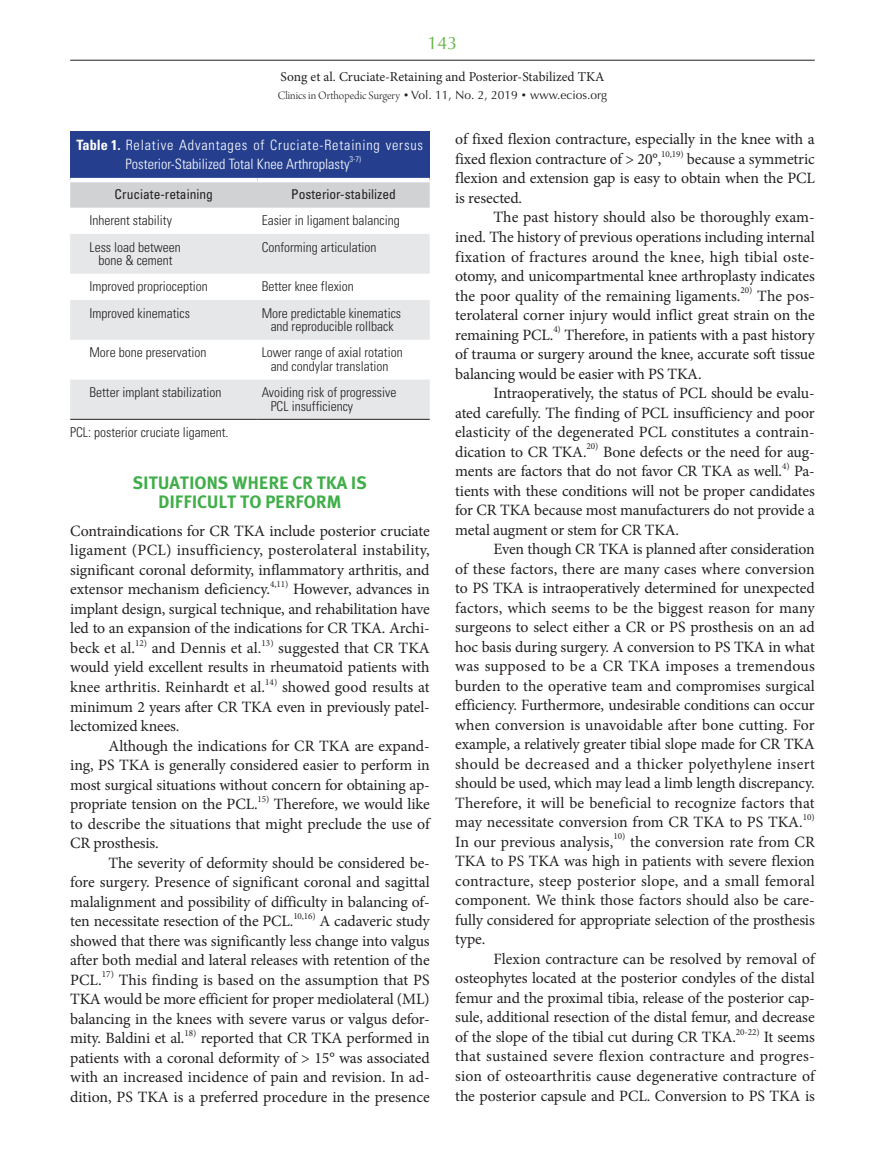
<style>
.page{position:relative;width:885px;height:1170px;background:#fff}
.page>*{position:absolute;margin:0;border:0;box-sizing:border-box;transform-origin:0 0}
.서론{font:700 18px/19.5px "Meta Plus";letter-spacing:-.01em;color:#40ae49;text-align:center}
.t1{font:18px "Optima LT Std";color:#63b445}
.본문{font:15.75px/19.5px "Minion Pro";letter-spacing:-.01em;color:#231f20;text-align:justify}
.본문-첫문단{font:15.75px/19.5px "Minion Pro";letter-spacing:-.01em;color:#231f20;text-align:justify}
.표_제목{font:300 condensed 14.25px/19.5px "Univers LT Std";letter-spacing:.055em;color:#fff}
.표_본문{font:300 condensed 13.5px "Univers LT Std";color:#231f20}
.t2{font:13.5px "Minion Pro";color:#231f20}
.표_1_Line{font:condensed 13.5px "Univers LT Std";color:#231f20}
.t3{font:12px "Optima LT Std";color:#231f20}
.본문-2{font:9.15px "Minion Pro";letter-spacing:-.01em;color:#231f20}
.본문-첫문단-2{font:9.15px "Minion Pro";color:#231f20}
.표_제목-2{font:300 condensed 8.25px "Univers LT Std";color:#fff}
.s1{font-family:"Arno Pro Light Display"}
.s2{font-size:9px}
.s3{font-weight:700}
</style>
<div class="page">
<hr style="left:70px;top:60px;width:744px;height:1px;background:#231f20">
<div style="left:70px;top:131px;width:359px;height:49px;background:#253f8e"></div>
<svg style="left:70px;top:182px;width:359px;height:26px;background:#d2d3d5"></svg>
<svg style="left:70px;top:234px;width:359px;height:185px;fill:#e6e7e9"></svg>
<hr style="left:70px;top:178px;width:187px;height:4px;background:#fff">
<hr style="left:257px;top:178px;width:172px;height:4px;background:#fff">
<hr style="left:70px;top:419px;width:187px;height:1px;background:#231f20">
<hr style="left:257px;top:419px;width:172px;height:1px;background:#231f20">
<p class="t1" style="left:427px;top:32px;width:32px">143</p>
<p class="t2" style="left:280px;top:68px;width:325px">Song et al. Cruciate-Retaining and Posterior-Stabilized TKA</p>
<p class="t3" style="left:278px;top:88px;width:331px"><span class="s1">Clinics in Orthopedic Surgery</span> <span class="s2">•</span> Vol. 11, No. 2, 2019 <span class="s2">•</span> www.ecios.org</p>
<p class="표_제목" style="left:125px;top:135px;width:299px;text-indent:-49px"><span class="s3">Table 1.</span> Relative Advantages of Cruciate-Retaining versus<br>Posterior-Stabilized Total Knee Arthroplasty</p>
<p class="표_제목-2" style="left:349px;top:155px;width:13px">3-7)</p>
<p class="표_1_Line" style="left:115px;top:186px;width:100px">Cruciate-retaining</p>
<p class="표_1_Line" style="left:291px;top:186px;width:106px">Posterior-stabilized</p>
<p class="표_본문" style="left:89px;top:212px;width:84px">Inherent stability</p>
<p class="표_본문" style="left:261px;top:212px;width:139px">Easier in ligament balancing</p>
<p class="표_본문" style="left:89px;top:239px;width:93px">Less load between</p>
<p class="표_본문" style="left:98px;top:252px;width:76px">bone &amp; cement</p>
<p class="표_본문" style="left:261px;top:239px;width:116px">Conforming articulation</p>
<p class="표_본문" style="left:89px;top:278px;width:120px">Improved proprioception</p>
<p class="표_본문" style="left:261px;top:278px;width:94px">Better knee flexion</p>
<p class="표_본문" style="left:89px;top:305px;width:102px">Improved kinematics</p>
<p class="표_본문" style="left:261px;top:305px;width:141px">More predictable kinematics</p>
<p class="표_본문" style="left:270px;top:318px;width:124px">and reproducible rollback</p>
<p class="표_본문" style="left:89px;top:344px;width:118px">More bone preservation</p>
<p class="표_본문" style="left:261px;top:344px;width:142px">Lower range of axial rotation</p>
<p class="표_본문" style="left:270px;top:358px;width:119px">and condylar translation</p>
<p class="표_본문" style="left:89px;top:384px;width:133px">Better implant stabilization</p>
<p class="표_본문" style="left:261px;top:384px;width:136px">Avoiding risk of progressive</p>
<p class="표_본문" style="left:270px;top:398px;width:84px">PCL insufficiency</p>
<p class="표_본문" style="left:70px;top:424px;width:160px">PCL: posterior cruciate ligament.</p>
<p class="서론" style="left:133px;top:472px;width:235px">SITUATIONS WHERE CR TKA IS<br>DIFFICULT TO PERFORM</p>
<p class="본문-첫문단" style="left:70px;top:521px;width:361px">Contraindications for CR TKA include posterior cruciate ligament (PCL) insufficiency, posterolateral instability, significant coronal deformity, inflammatory arthritis, and extensor mechanism deficiency.</p>
<p class="본문-첫문단-2" style="left:270px;top:578px;width:20px">4,11)</p>
<p class="본문-첫문단" style="left:70px;top:579px;width:361px;text-indent:223px">However, advances in implant design, surgical technique, and rehabilitation have led to an expansion of the indications for CR TKA. Archi&shy;beck et al.</p>
<p class="본문-첫문단-2" style="left:135px;top:636px;width:14px">12)</p>
<p class="본문-첫문단" style="left:152px;top:638px;width:111px">and Dennis et al.</p>
<p class="본문-첫문단-2" style="left:261px;top:636px;width:14px">13)</p>
<p class="본문-첫문단" style="left:70px;top:638px;width:361px;text-indent:208px">suggested that CR TKA would yield excellent results in rheumatoid patients with knee arthritis. Reinhardt et al.</p>
<p class="본문-첫문단-2" style="left:265px;top:675px;width:14px">14)</p>
<p class="본문-첫문단" style="left:70px;top:677px;width:361px;text-indent:212px">showed good results at minimum 2 years after CR TKA even in previously patel&shy;lectomized knees.</p>
<p class="본문" style="left:70px;top:735px;width:361px;text-indent:38px">Although the indications for CR TKA are expand&shy;ing, PS TKA is generally considered easier to perform in most surgical situations without concern for obtaining ap&shy;propriate tension on the PCL.</p>
<p class="본문-2" style="left:257px;top:792px;width:13px">15)</p>
<p class="본문" style="left:70px;top:794px;width:361px;text-indent:204px">Therefore, we would like to describe the situations that might preclude the use of CR prosthesis.</p>
<p class="본문" style="left:70px;top:852px;width:361px;text-indent:38px">The severity of deformity should be considered be&shy;fore surgery. Presence of significant coronal and sagittal malalignment and possibility of difficulty in balancing of&shy;ten necessitate resection of the PCL.</p>
<p class="본문-2" style="left:293px;top:909px;width:24px">10,16)</p>
<p class="본문" style="left:70px;top:911px;width:361px;text-indent:249px">A cadaveric study showed that there was significantly less change into valgus after both medial and lateral releases with retention of the PCL.</p>
<p class="본문-2" style="left:102px;top:968px;width:14px">17)</p>
<p class="본문" style="left:70px;top:969px;width:361px;text-indent:49px">This finding is based on the assumption that PS TKA would be more efficient for proper mediolateral (ML) balancing in the knees with severe varus or valgus defor&shy;mity. Baldini et al.</p>
<p class="본문-2" style="left:184px;top:1026px;width:13px">18)</p>
<p class="본문" style="left:70px;top:1028px;width:361px;text-indent:130px">reported that CR TKA performed in patients with a coronal deformity of &gt; 15° was associated with an increased incidence of pain and revision. In ad&shy;dition, PS TKA is a preferred procedure in the presence</p>
<p class="본문" style="left:455px;top:130px;width:361px">of fixed flexion contracture, especially in the knee with a fixed flexion contracture of &gt; 20°,</p>
<p class="본문-2" style="left:661px;top:147px;width:24px">10,19)</p>
<p class="본문" style="left:455px;top:149px;width:361px;text-indent:232px">because a symmetric flexion and extension gap is easy to obtain when the PCL is resected.</p>
<p class="본문" style="left:455px;top:208px;width:361px;text-indent:38px">The past history should also be thoroughly exam&shy;ined. The history of previous operations including internal fixation of fractures around the knee, high tibial oste&shy;otomy, and unicompartmental knee arthroplasty indicates the poor quality of the remaining ligaments.</p>
<p class="본문-2" style="left:740px;top:284px;width:14px">20)</p>
<p class="본문" style="left:455px;top:286px;width:361px;text-indent:302px">The pos&shy;terolateral corner injury would inflict great strain on the remaining PCL.</p>
<p class="본문-2" style="left:553px;top:323px;width:9px">4)</p>
<p class="본문" style="left:455px;top:325px;width:361px;text-indent:109px">Therefore, in patients with a past history of trauma or surgery around the knee, accurate soft tissue balancing would be easier with PS TKA.</p>
<p class="본문" style="left:455px;top:383px;width:361px;text-indent:38px">Intraoperatively, the status of PCL should be evalu&shy;ated carefully. The finding of PCL insufficiency and poor elasticity of the degenerated PCL constitutes a contrain&shy;dication to CR TKA.</p>
<p class="본문-2" style="left:586px;top:440px;width:13px">20)</p>
<p class="본문" style="left:455px;top:442px;width:361px;text-indent:148px">Bone defects or the need for aug&shy;ments are factors that do not favor CR TKA as well.</p>
<p class="본문-2" style="left:782px;top:459px;width:9px">4)</p>
<p class="본문" style="left:455px;top:461px;width:361px;text-indent:339px">Pa&shy;tients with these conditions will not be proper candidates for CR TKA because most manufacturers do not provide a metal augment or stem for CR TKA.</p>
<p class="본문" style="left:455px;top:539px;width:361px;text-indent:38px">Even though CR TKA is planned after consideration of these factors, there are many cases where conversion to PS TKA is intraoperatively determined for unexpected factors, which seems to be the biggest reason for many surgeons to select either a CR or PS prosthesis on an ad hoc basis during surgery. A conversion to PS TKA in what was supposed to be a CR TKA imposes a tremendous burden to the operative team and compromises surgical efficiency. Furthermore, undesirable conditions can occur when conversion is unavoidable after bone cutting. For example, a relatively greater tibial slope made for CR TKA should be decreased and a thicker polyethylene insert should be used, which may lead a limb length discrepancy.<br>Therefore, it will be beneficial to recognize factors that may necessitate conversion from CR TKA to PS TKA.</p>
<p class="본문-2" style="left:802px;top:810px;width:14px">10)</p>
<p class="본문" style="left:455px;top:832px;width:160px">In our previous analysis,</p>
<p class="본문-2" style="left:613px;top:830px;width:14px">10)</p>
<p class="본문" style="left:455px;top:832px;width:361px;text-indent:175px">the conversion rate from CR TKA to PS TKA was high in patients with severe flexion contracture, steep posterior slope, and a small femoral component. We think those factors should also be care&shy;fully considered for appropriate selection of the prosthesis type.</p>
<p class="본문" style="left:455px;top:949px;width:361px;text-indent:38px">Flexion contracture can be resolved by removal of osteophytes located at the posterior condyles of the distal femur and the proximal tibia, release of the posterior cap&shy;sule, additional resection of the distal femur, and decrease of the slope of the tibial cut during CR TKA.</p>
<p class="본문-2" style="left:735px;top:1025px;width:25px">20-22)</p>
<p class="본문" style="left:455px;top:1027px;width:361px;text-indent:308px">It seems that sustained severe flexion contracture and progres&shy;sion of osteoarthritis cause degenerative contracture of the posterior capsule and PCL. Conversion to PS TKA is</p>
</div>
